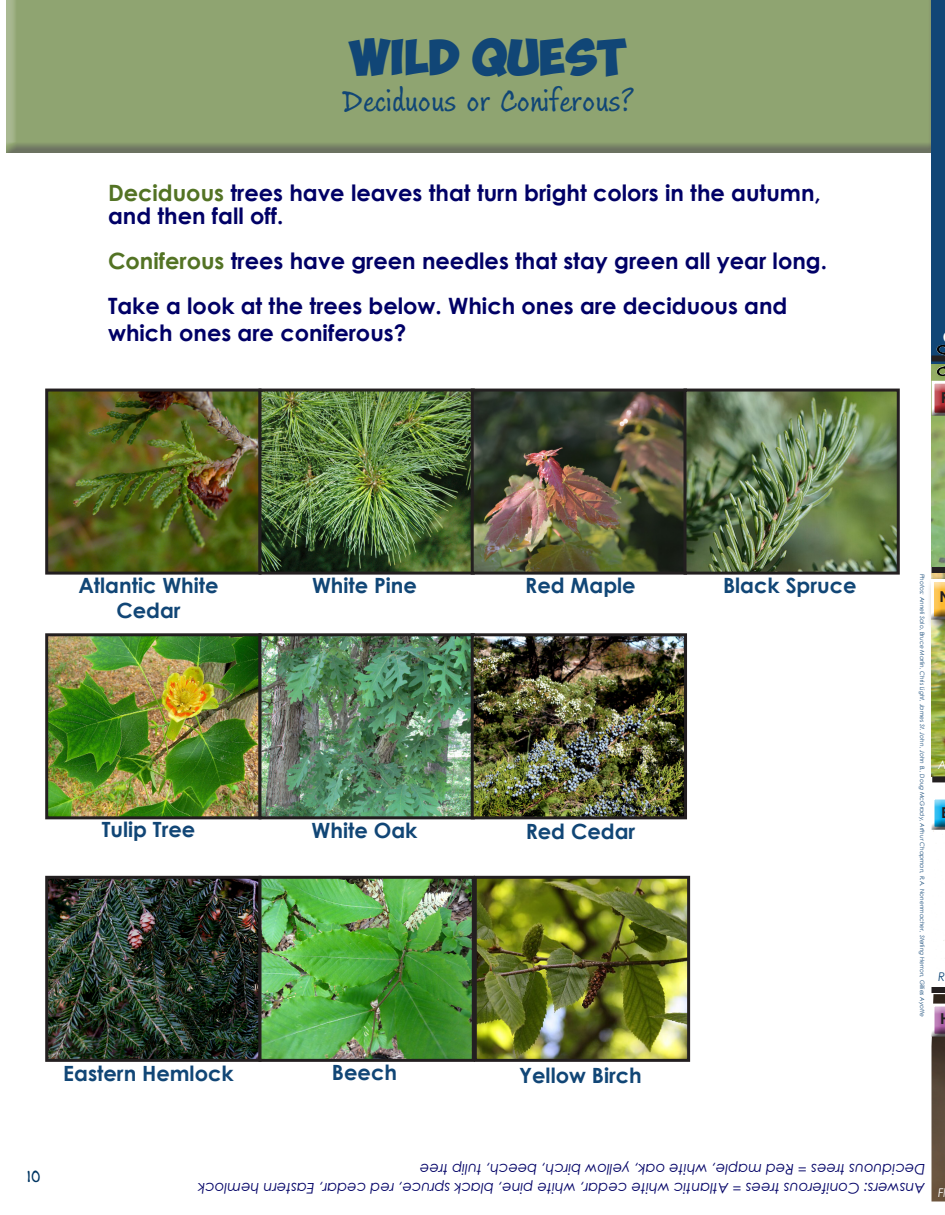
<style>
.page{position:relative;width:945px;height:1215px;background:#fff}
.page>*{position:absolute;margin:0;border:0;box-sizing:border-box;transform-origin:0 0}
.t1{font:700 36px "Obelix Pro";color:#114676}
.t2{font:33px "Ink Journal";color:#114676}
.t3{font:700 22.5px/22.5px "Century Gothic";color:#006}
.t4{font:700 21px/25.2px "Century Gothic";color:#114676;text-align:center}
.t5{font:21px "Ink Journal";color:#003562}
.t6{font:700 15px "Century Gothic";color:#231f20}
.t7{font:italic 14.7px "Century Gothic";color:#006}
.t8{font:italic 12px "Century Gothic";color:#fff;scale:.96 1}
.t9{font:italic 12px "Century Gothic";color:#114676;scale:.96 1}
.t10{font:italic 6px "Century Gothic";color:#114676}
.s1{color:#537324}
</style>
<div class="page">
<div style="left:4px;top:0;width:934px;height:153px;background:#231f20;opacity:.75"></div>
<div style="left:932px;top:0;width:13px;height:1215px;background:#114676"></div>
<div style="left:932px;top:369px;width:13px;height:846px;background:#fff"></div>
<img style="left:932px;top:364px;width:13px;height:203px">
<svg style="left:932px;top:567px;width:13px;height:6px"></svg>
<svg style="left:932px;top:356px;width:5px;height:6px"></svg>
<img style="left:937px;top:345px;width:8px;height:31px">
<img style="left:932px;top:632px;width:13px;height:144px">
<svg style="left:932px;top:776px;width:13px;height:6px"></svg>
<svg style="left:932px;top:987px;width:13px;height:6px"></svg>
<div style="left:930px;top:378px;width:15px;height:35px;background:#fff;opacity:.75"></div>
<div style="left:930px;top:381px;width:15px;height:36px;background:#231f20;opacity:.75"></div>
<img style="left:932px;top:994px;width:13px;height:208px">
<div style="left:930px;top:797px;width:15px;height:34px;background:#231f20;opacity:.75"></div>
<div style="left:928px;top:576px;width:17px;height:56px;background:#231f20;opacity:.75"></div>
<div style="left:929px;top:574px;width:16px;height:42px;background:#fff;opacity:.75"></div>
<div style="left:929px;top:579px;width:16px;height:42px;background:#231f20;opacity:.75"></div>
<div style="left:930px;top:1002px;width:15px;height:31px;background:#fff;opacity:.75"></div>
<div style="left:930px;top:1004px;width:15px;height:34px;background:#231f20;opacity:.75"></div>
<img style="left:49px;top:393px;width:422px;height:178px">
<div style="left:45px;top:389px;width:217px;height:186px;border:3px solid #231f20"></div>
<div style="left:259px;top:389px;width:216px;height:186px;border:3px solid #231f20"></div>
<img style="left:475px;top:393px;width:208px;height:178px">
<div style="left:471px;top:389px;width:216px;height:186px;border:3px solid #231f20"></div>
<img style="left:687px;top:393px;width:209px;height:178px">
<div style="left:683px;top:389px;width:217px;height:186px;border:3px solid #231f20"></div>
<img style="left:49px;top:637px;width:634px;height:178px">
<div style="left:45px;top:633px;width:217px;height:186px;border:3px solid #231f20"></div>
<div style="left:259px;top:633px;width:216px;height:186px;border:3px solid #231f20"></div>
<div style="left:471px;top:633px;width:216px;height:186px;border:3px solid #231f20"></div>
<img style="left:478px;top:880px;width:208px;height:178px">
<div style="left:474px;top:876px;width:216px;height:186px;border:3px solid #231f20"></div>
<img style="left:49px;top:880px;width:422px;height:178px">
<div style="left:45px;top:876px;width:217px;height:186px;border:3px solid #231f20"></div>
<div style="left:259px;top:876px;width:216px;height:186px;border:3px solid #231f20"></div>
<p class="t1" style="left:349px;top:43px;width:279px">WILD QUEST</p>
<p class="t2" style="left:344px;top:80px;width:290px">Deciduous or Coniferous?</p>
<p class="t3" style="left:108px;top:181px;width:714px"><span class="s1">Deciduous</span> trees have leaves that turn bright colors in the autumn, and then fall off.</p>
<p class="t3" style="left:108px;top:248px;width:721px"><span class="s1">Coniferous</span> trees have green needles that stay green all year long.</p>
<p class="t3" style="left:108px;top:291px;width:681px;line-height:27px">Take a look at the trees below. Which ones are deciduous and which ones are coniferous?</p>
<p class="t4" style="left:78px;top:571px;width:142px">Atlantic White<br>Cedar</p>
<p class="t4" style="left:312px;top:571px;width:107px">White Pine</p>
<p class="t4" style="left:525px;top:571px;width:112px">Red Maple</p>
<p class="t4" style="left:723px;top:571px;width:135px">Black Spruce</p>
<p class="t4" style="left:102px;top:816px;width:95px">Tulip Tree</p>
<p class="t4" style="left:312px;top:817px;width:107px">White Oak</p>
<p class="t4" style="left:526px;top:818px;width:111px">Red Cedar</p>
<p class="t4" style="left:63px;top:1060px;width:172px">Eastern Hemlock</p>
<p class="t4" style="left:332px;top:1059px;width:67px">Beech</p>
<p class="t4" style="left:519px;top:1061px;width:124px">Yellow Birch</p>
<p class="t10" style="left:927px;top:574px;width:445px;rotate:90deg">Photos: Anneli Salo, Bruce Marlin, Chris Light, James St. John, John B., Doug McGrady, Arthur Chapman, R.A. Nonenmacher, Sterling Herron, Gillies Ayotte</p>
<p class="t6" style="left:939px;top:585px;width:13px">N</p>
<p class="t8" style="left:938px;top:756px;width:10px">A</p>
<p class="t9" style="left:938px;top:968px;width:9px">R</p>
<p class="t5" style="left:27px;top:1162px;width:15px">10</p>
<p class="t7" style="left:925px;top:1179px;width:507px;rotate:-180deg">Deciduous trees = Red maple, white oak, yellow birch, beech, tulip tree</p>
<p class="t7" style="left:925px;top:1199px;width:729px;rotate:-180deg">Answers: Coniferous trees = Atlantic white cedar, white pine, black spruce, red cedar, Eastern hemlock</p>
<p class="t8" style="left:938px;top:1184px;width:9px">Fl</p>
</div>
